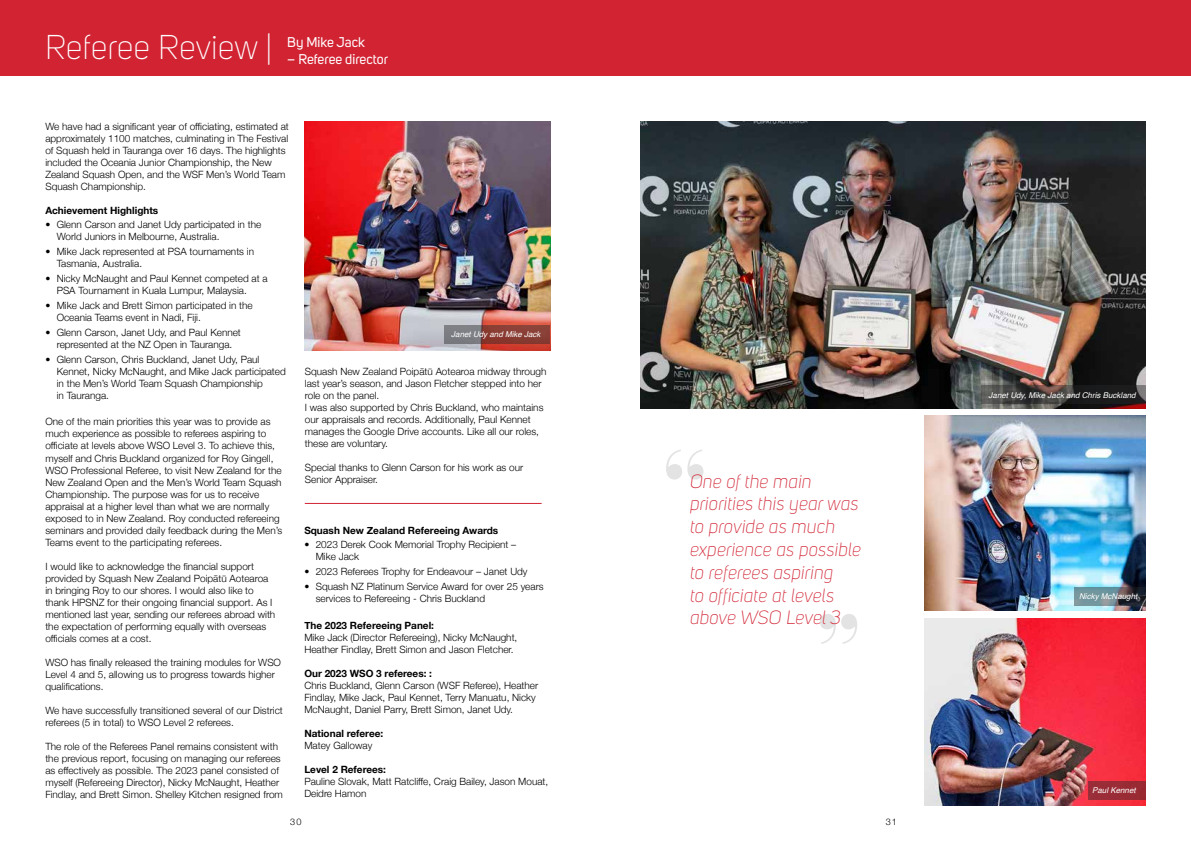
<style>
.page{position:relative;width:1191px;height:842px;background:#fff}
.page>*{position:absolute;margin:0;border:0;box-sizing:border-box;transform-origin:0 0}
.t1{font:300 34px "Uni Sans";color:#fff}
.t2{font:italic 300 19px/22.8px "Uni Sans";color:#d22333}
.t3{font:14px "Uni Sans";color:#fff}
.t4{font:300 10px/12px "Helvetica Neue";color:#000}
.t5{font:700 10px "Helvetica Neue";color:#000}
.t6{font:300 9.1px "Helvetica Neue";color:#000}
.t7{font:italic 8px "Helvetica";color:#fff}
</style>
<div class="page">
<img style="left:305px;top:122px;width:245px;height:228px">
<img style="left:641px;top:122px;width:504px;height:286px">
<img style="left:924px;top:618px;width:221px;height:188px">
<img style="left:924px;top:415px;width:221px;height:196px">
<svg style="left:1074px;top:588px;width:71px;height:18px"></svg>
<svg style="left:981px;top:386px;width:164px;height:18px;background:#373534"></svg>
<svg style="left:445px;top:325px;width:105px;height:19px;background:#83524e"></svg>
<div style="left:1087px;top:781px;width:58px;height:19px;background:#992c36"></div>
<div style="left:0;top:0;width:1191px;height:75px;background:#d22333"></div>
<hr style="left:305px;top:503px;width:236px;height:1px;background:#d22333">
<svg style="left:666px;top:449px;width:37px;height:31px"></svg>
<svg style="left:820px;top:614px;width:37px;height:30px"></svg>
<h1 class="t1" style="left:45px;top:27px;width:228px">Referee Review |</h1>
<h3 class="t3" style="left:287px;top:34px;width:79px">By Mike Jack</h3>
<h3 class="t3" style="left:287px;top:51px;width:102px">– Referee director</h3>
<p class="t4" style="left:45px;top:119px;width:245px">We have had a significant year of officiating, estimated at approximately 1100 matches, culminating in The Festival of Squash held in Tauranga over 16 days. The highlights included the Oceania Junior Championship, the New Zealand Squash Open, and the WSF Men’s World Team Squash Championship.</p>
<p class="t5" style="left:45px;top:202px;width:114px">Achievement Highlights</p>
<p class="t4" style="left:57px;top:218px;width:206px;text-indent:-11px">• Glenn Carson and Janet Udy participated in the<br>World Juniors in Melbourne, Australia.</p>
<p class="t4" style="left:57px;top:245px;width:199px;text-indent:-11px">• Mike Jack represented at PSA tournaments in<br>Tasmania, Australia.</p>
<p class="t4" style="left:57px;top:272px;width:212px;text-indent:-11px">• Nicky McNaught and Paul Kennet competed at a<br>PSA Tournament in Kuala Lumpur, Malaysia.</p>
<p class="t4" style="left:57px;top:299px;width:198px;text-indent:-11px">• Mike Jack and Brett Simon participated in the<br>Oceania Teams event in Nadi, Fiji.</p>
<p class="t4" style="left:45px;top:325px;width:197px;text-align:center">• Glenn Carson, Janet Udy, and Paul Kennet represented at the NZ Open in Tauranga.</p>
<p class="t4" style="left:57px;top:352px;width:231px;text-indent:-11px">• Glenn Carson, Chris Buckland, Janet Udy, Paul Kennet, Nicky McNaught, and Mike Jack participated in the Men’s World Team Squash Championship<br>in Tauranga.</p>
<p class="t4" style="left:45px;top:415px;width:238px">One of the main priorities this year was to provide as much experience as possible to referees aspiring to officiate at levels above WSO Level 3. To achieve this, myself and Chris Buckland organized for Roy Gingell, WSO Professional Referee, to visit New Zealand for the New Zealand Open and the Men’s World Team Squash Championship. The purpose was for us to receive appraisal at a higher level than what we are normally exposed to in New Zealand. Roy conducted refereeing seminars and provided daily feedback during the Men’s Teams event to the participating referees.</p>
<p class="t4" style="left:45px;top:559px;width:231px">I would like to acknowledge the financial support provided by Squash New Zealand Poipātū Aotearoa in bringing Roy to our shores. I would also like to thank HPSNZ for their ongoing financial support. As I mentioned last year, sending our referees abroad with the expectation of performing equally with overseas officials comes at a cost.</p>
<p class="t4" style="left:45px;top:655px;width:237px">WSO has finally released the training modules for WSO<br>Level 4 and 5, allowing us to progress towards higher qualifications.</p>
<p class="t4" style="left:45px;top:703px;width:239px">We have successfully transitioned several of our District referees (5 in total) to WSO Level 2 referees.</p>
<p class="t4" style="left:45px;top:739px;width:239px">The role of the Referees Panel remains consistent with the previous report, focusing on managing our referees as effectively as possible. The 2023 panel consisted of myself (Refereeing Director), Nicky McNaught, Heather Findlay, and Brett Simon. Shelley Kitchen resigned from</p>
<p class="t7" style="left:451px;top:328px;width:91px">Janet Udy and Mike Jack</p>
<p class="t4" style="left:305px;top:365px;width:243px">Squash New Zealand Poipātū Aotearoa midway through last year’s season, and Jason Fletcher stepped into her role on the panel.<br>I was also supported by Chris Buckland, who maintains our appraisals and records. Additionally, Paul Kennet manages the Google Drive accounts. Like all our roles, these are voluntary.</p>
<p class="t4" style="left:305px;top:461px;width:220px">Special thanks to Glenn Carson for his work as our<br>Senior Appraiser.</p>
<h2 class="t2" style="left:690px;top:470px;width:173px">One of the main priorities this year was to provide as much experience as possible to referees aspiring<br>to officiate at levels above WSO Level 3</h2>
<p class="t5" style="left:304px;top:522px;width:195px">Squash New Zealand Refereeing Awards</p>
<p class="t4" style="left:316px;top:538px;width:202px;text-indent:-11px">• 2023 Derek Cook Memorial Trophy Recipient –<br>Mike Jack</p>
<p class="t4" style="left:304px;top:565px;width:225px">• 2023 Referees Trophy for Endeavour – Janet Udy</p>
<p class="t4" style="left:316px;top:580px;width:229px;text-indent:-11px">• Squash NZ Platinum Service Award for over 25 years services to Refereeing - Chris Buckland</p>
<p class="t5" style="left:304px;top:617px;width:131px">The 2023 Refereeing Panel:</p>
<p class="t4" style="left:304px;top:631px;width:214px">Mike Jack (Director Refereeing), Nicky McNaught,<br>Heather Findlay, Brett Simon and Jason Fletcher.</p>
<p class="t5" style="left:304px;top:665px;width:129px">Our 2023 WSO 3 referees: :</p>
<p class="t4" style="left:304px;top:679px;width:235px">Chris Buckland, Glenn Carson (WSF Referee), Heather<br>Findlay, Mike Jack, Paul Kennet, Terry Manuatu, Nicky<br>McNaught, Daniel Parry, Brett Simon, Janet Udy.</p>
<p class="t5" style="left:304px;top:725px;width:80px">National referee:</p>
<p class="t4" style="left:304px;top:739px;width:70px">Matey Galloway</p>
<p class="t5" style="left:304px;top:761px;width:83px">Level 2 Referees:</p>
<p class="t4" style="left:304px;top:775px;width:245px">Pauline Slovak, Matt Ratcliffe, Craig Bailey, Jason Mouat,<br>Deidre Hamon</p>
<p class="t6" style="left:290px;top:814px;width:13px">30</p>
<p class="t6" style="left:886px;top:814px;width:12px">31</p>
<p class="t7" style="left:988px;top:388px;width:149px">Janet Udy, Mike Jack and Chris Buckland</p>
<p class="t7" style="left:1079px;top:590px;width:60px">Nicky McNaught</p>
<p class="t7" style="left:1092px;top:784px;width:45px">Paul Kennet</p>
</div>
